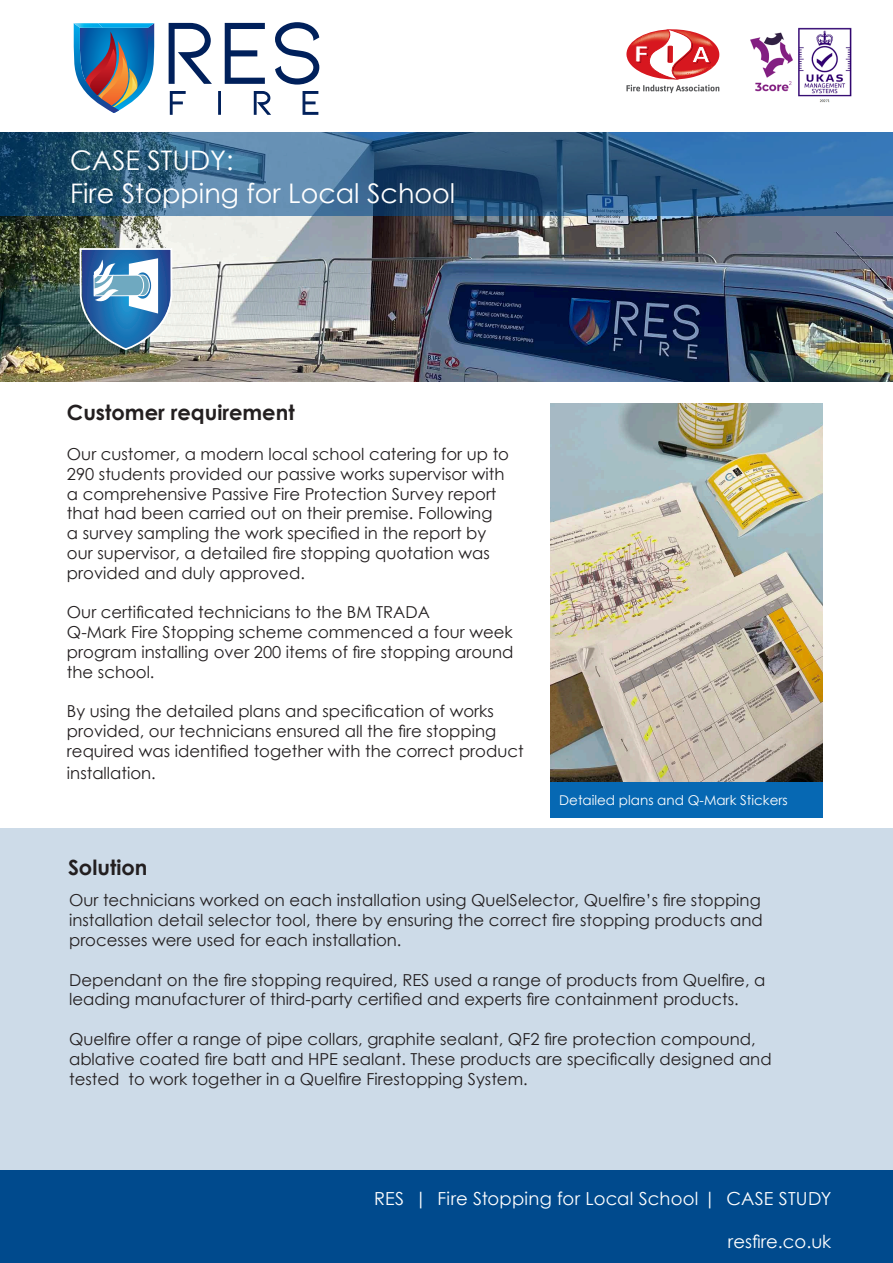
<style>
.page{position:relative;width:893px;height:1263px;background:#fff}
.page>*{position:absolute;margin:0;border:0;box-sizing:border-box;transform-origin:0 0}
.Headline{font:27px/32.4px "Century Gothic";color:#fff}
.Body_text{font:700 21px "Century Gothic";color:#231f20}
.Footer2{font:18px "Century Gothic";letter-spacing:.01em;color:#fff}
.Body_text-2{font:16.5px/19.8px "Century Gothic";color:#231f20}
.t1{font:13.5px "Century Gothic";color:#fff}
</style>
<div class="page">
<div style="left:0;top:828px;width:893px;height:352px;background:#cddbe8"></div>
<img style="left:0;top:216px;width:893px;height:165px">
<svg style="left:0;top:133px;width:893px;height:83px;background:#33638c"></svg>
<div style="left:0;top:1171px;width:893px;height:92px;background:#004a8d"></div>
<img style="left:551px;top:404px;width:272px;height:378px">
<svg style="left:169px;top:23px;width:43px;height:61px"></svg>
<svg style="left:225px;top:23px;width:40px;height:61px"></svg>
<svg style="left:275px;top:22px;width:44px;height:63px"></svg>
<svg style="left:170px;top:91px;width:16px;height:24px"></svg>
<hr style="left:218px;top:91px;width:3px;height:24px;background:#00205b">
<svg style="left:254px;top:91px;width:17px;height:24px"></svg>
<svg style="left:303px;top:91px;width:15px;height:24px"></svg>
<img style="left:73px;top:23px;width:82px;height:90px">
<img style="left:74px;top:23px;width:29px;height:5px">
<img style="left:750px;top:27px;width:102px;height:76px">
<svg style="left:626px;top:29px;width:93px;height:64px"></svg>
<svg style="left:79px;top:247px;width:94px;height:104px"></svg>
<div style="left:551px;top:782px;width:272px;height:35px;background:#0668b3"></div>
<p class="Headline" style="left:70px;top:144px;width:387px">CASE STUDY:<br>Fire Stopping for Local School</p>
<p class="Body_text" style="left:67px;top:397px;width:229px">Customer requirement</p>
<p class="Body_text-2" style="left:67px;top:444px;width:444px">Our customer, a modern local school catering for up to 290 students provided our passive works supervisor with a comprehensive Passive Fire Protection Survey report that had been carried out on their premise. Following<br>a survey sampling the work specified in the report by our supervisor, a detailed fire stopping quotation was provided and duly approved.</p>
<p class="Body_text-2" style="left:67px;top:602px;width:448px">Our certificated technicians to the BM TRADA<br>Q-Mark Fire Stopping scheme commenced a four week program installing over 200 items of fire stopping around the school.</p>
<p class="Body_text-2" style="left:67px;top:701px;width:458px">By using the detailed plans and specification of works provided, our technicians ensured all the fire stopping required was identified together with the correct product</p>
<p class="Body_text-2" style="left:67px;top:762px;width:90px">installation.</p>
<p class="Body_text" style="left:68px;top:851px;width:81px">Solution</p>
<p class="t1" style="left:559px;top:791px;width:230px">Detailed plans and Q-Mark Stickers</p>
<p class="Body_text-2" style="left:69px;top:890px;width:695px">Our technicians worked on each installation using QuelSelector, Quelfire’s fire stopping installation detail selector tool, there by ensuring the correct fire stopping products and processes were used for each installation.</p>
<p class="Body_text-2" style="left:69px;top:969px;width:698px">Dependant on the fire stopping required, RES used a range of products from Quelfire, a leading manufacturer of third-party certified and experts fire containment products.</p>
<p class="Body_text-2" style="left:69px;top:1029px;width:704px">Quelfire offer a range of pipe collars, graphite sealant, QF2 fire protection compound, ablative coated fire batt and HPE sealant. These products are specifically designed and tested to work together in a Quelfire Firestopping System.</p>
<p class="Footer2" style="left:374px;top:1186px;width:459px">RES | Fire Stopping for Local School | CASE STUDY</p>
<p class="Footer2" style="left:728px;top:1229px;width:105px">resfire.co.uk</p>
</div>
